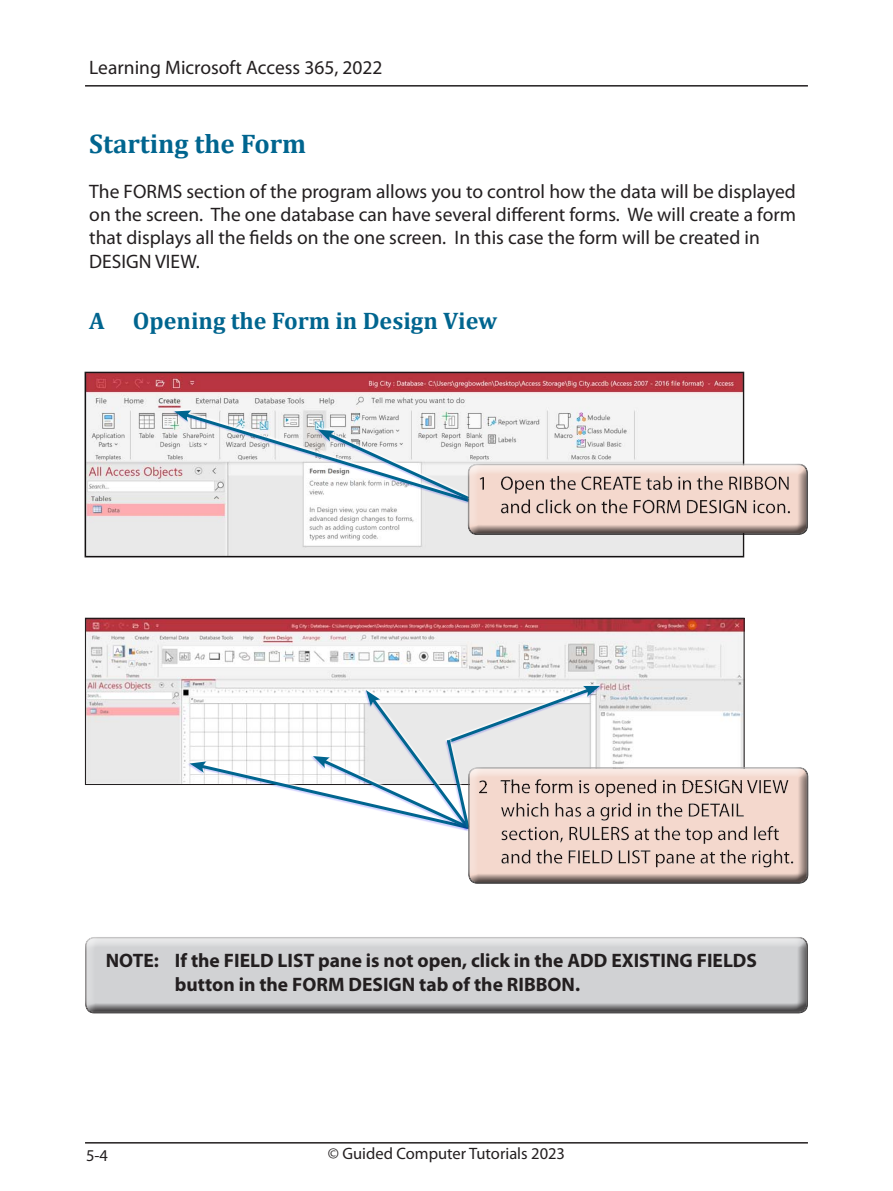
<style>
.page{position:relative;width:893px;height:1191px;background:#fff}
.page>*{position:absolute;margin:0;border:0;box-sizing:border-box;transform-origin:0 0}
.Sub-Head{font:700 27px "Cambria";color:#00658f}
.Sub-Head_point{font:700 24px "Cambria";color:#00658f}
.Paragraph{font:19.5px/23.4px "Myriad Pro";color:#231f20}
.NB_normal{font:700 19.5px/23.4px "Myriad Pro";color:#231f20}
.t1{font:16.5px "Myriad Pro";color:#231f20}
</style>
<div class="page">
<hr style="left:85px;top:1142px;width:723px;height:1px;background:#231f20">
<hr style="left:85px;top:85px;width:723px;height:2px;background:#231f20">
<div style="left:85px;top:937px;width:723px;height:77px;background:#231f20;opacity:.75"></div>
<img style="left:87px;top:374px;width:655px;height:181px">
<div style="left:85px;top:372px;width:659px;height:185px;border:1px solid #231f20"></div>
<img style="left:87px;top:620px;width:655px;height:163px">
<svg style="left:174px;top:410px;width:571px;height:125px"></svg>
<div style="left:468px;top:462px;width:346px;height:74px;background:#231f20;opacity:.75"></div>
<svg style="left:190px;top:685px;width:555px;height:146px"></svg>
<div style="left:468px;top:766px;width:348px;height:119px;background:#231f20;opacity:.75"></div>
<p class="Paragraph" style="left:89px;top:56px;width:295px">Learning Microsoft Access 365, 2022</p>
<p class="Sub-Head" style="left:89px;top:125px;width:218px">Starting the Form</p>
<p class="Paragraph" style="left:89px;top:179px;width:708px">The FORMS section of the program allows you to control how the data will be displayed on the screen. The one database can have several different forms. We will create a form that displays all the fields on the one screen. In this case the form will be created in DESIGN VIEW.</p>
<p class="Sub-Head_point" style="left:89px;top:303px;width:410px">A Opening the Form in Design View</p>
<p class="NB_normal" style="left:175px;top:948px;width:584px;text-indent:-69px">NOTE: If the FIELD LIST pane is not open, click in the ADD EXISTING FIELDS button in the FORM DESIGN tab of the RIBBON.</p>
<p class="t1" style="left:86px;top:1144px;width:23px">5-4</p>
<p class="t1" style="left:328px;top:1143px;width:239px">© Guided Computer Tutorials 2023</p>
</div>
